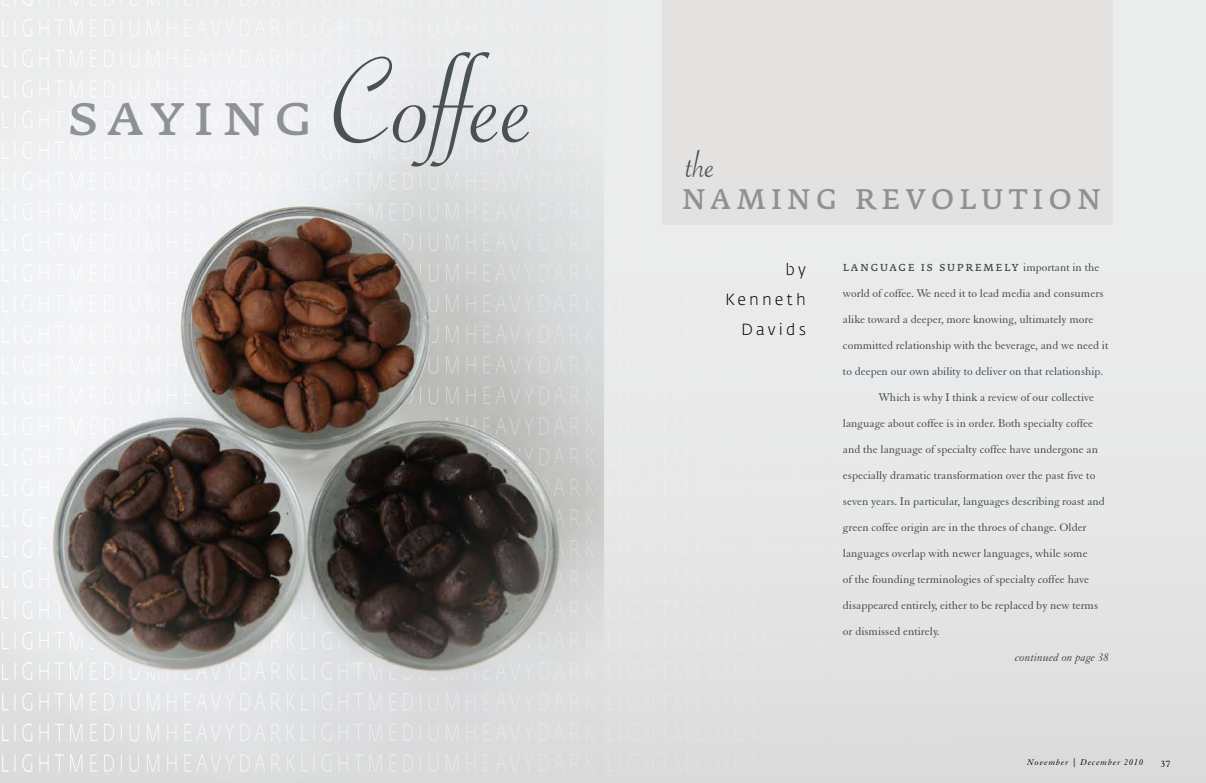
<style>
.page{position:relative;width:1206px;height:783px;background:#fff}
.page>*{position:absolute;margin:0;border:0;box-sizing:border-box;transform-origin:0 0}
.t1{font:130px "Savoye Let Plain";color:#495154}
.t2{font:45px "Fedra Serif A";letter-spacing:.19em;color:#8d9295;scale:1.11 1}
.t3{font:40px "Savoye Let Plain";color:#495154}
.t4{font:28px "Fedra Serif A";letter-spacing:.2em;color:#8d9295}
.t5{font:300 16px/30px "Fedra Sans Std";letter-spacing:.2em;color:#000;text-align:right}
.t6{font:12px "Elegant Garamond BT";color:#40474b}
.t7{font:italic 12px "Elegant Garamond BT";color:#40474b}
.t8{font:10px "Fedra Serif A";letter-spacing:.2em;color:#40474b}
.t9{font:10px "Goudy SC";color:#000}
.t10{font:italic 9px "Elegant Garamond BT";letter-spacing:.1em;color:#000}
.s1{font-family:"Elegant Garamond BT";font-size:12px}
</style>
<div class="page">
<div style="left:603px;top:0;width:603px;height:783px;background:#e8e9e9"></div>
<img style="left:0;top:0;width:603px;height:783px">
<svg style="left:2px;top:754px;width:1204px;height:18px"></svg>
<svg style="left:2px;top:723px;width:1204px;height:18px"></svg>
<svg style="left:2px;top:693px;width:602px;height:18px;background:#e1e2e4"></svg>
<svg style="left:2px;top:662px;width:601px;height:18px;background:#dbdcdd"></svg>
<svg style="left:2px;top:632px;width:602px;height:17px;background:#a6a3a2"></svg>
<svg style="left:2px;top:601px;width:602px;height:18px;background:#7d7773"></svg>
<svg style="left:2px;top:570px;width:602px;height:18px;background:#625c58"></svg>
<svg style="left:2px;top:540px;width:602px;height:18px;background:#59524f"></svg>
<svg style="left:2px;top:509px;width:602px;height:18px;background:#585350"></svg>
<svg style="left:2px;top:478px;width:602px;height:18px;background:#69635f"></svg>
<svg style="left:2px;top:448px;width:602px;height:18px;background:#827e7b"></svg>
<svg style="left:2px;top:417px;width:602px;height:18px"></svg>
<svg style="left:2px;top:387px;width:602px;height:17px"></svg>
<svg style="left:2px;top:356px;width:602px;height:18px"></svg>
<svg style="left:2px;top:325px;width:602px;height:18px"></svg>
<svg style="left:2px;top:295px;width:602px;height:17px"></svg>
<svg style="left:2px;top:264px;width:602px;height:18px"></svg>
<svg style="left:2px;top:233px;width:601px;height:18px"></svg>
<svg style="left:2px;top:203px;width:601px;height:18px"></svg>
<svg style="left:2px;top:172px;width:601px;height:18px"></svg>
<svg style="left:2px;top:141px;width:601px;height:18px"></svg>
<svg style="left:2px;top:111px;width:601px;height:18px"></svg>
<div style="left:2px;top:80px;width:601px;height:18px;background:#edeef1"></div>
<div style="left:2px;top:50px;width:601px;height:17px;background:#edeeef"></div>
<div style="left:2px;top:19px;width:601px;height:18px;background:#ecedee"></div>
<svg style="left:2px;top:0;width:601px;height:6px"></svg>
<div style="left:663px;top:0;width:450px;height:225px;background:#e4e2e1"></div>
<h2 class="t2" style="left:68px;top:93px;width:221px">SAYIN G</h2>
<h1 class="t1" style="left:332px;top:15px;width:205px">Coffee</h1>
<h3 class="t3" style="left:686px;top:138px;width:31px">the</h3>
<h3 class="t4" style="left:682px;top:183px;width:417px">NAMIN G REVOLUTION</h3>
<h3 class="t5" style="left:725px;top:255px;width:82px">by<br>Kenneth<br>Davids</h3>
<p class="t8" style="left:843px;top:262px;width:258px">LAN GUAGE IS SUPR EMELY <span class="s1">important in the</span></p>
<p class="t6" style="left:843px;top:286px;width:262px">world of coffee. We need it to lead media and consumers</p>
<p class="t6" style="left:843px;top:312px;width:252px">alike toward a deeper, more knowing, ultimately more</p>
<p class="t6" style="left:843px;top:338px;width:267px">committed relationship with the beverage, and we need it</p>
<p class="t6" style="left:843px;top:364px;width:262px">to deepen our own ability to deliver on that relationship.</p>
<p class="t6" style="left:879px;top:390px;width:217px">Which is why I think a review of our collective</p>
<p class="t6" style="left:843px;top:416px;width:252px">language about coffee is in order. Both specialty coffee</p>
<p class="t6" style="left:843px;top:442px;width:257px">and the language of specialty coffee have undergone an</p>
<p class="t6" style="left:843px;top:468px;width:254px">especially dramatic transformation over the past five to</p>
<p class="t6" style="left:843px;top:494px;width:263px">seven years. In particular, languages describing roast and</p>
<p class="t6" style="left:843px;top:520px;width:245px">green coffee origin are in the throes of change. Older</p>
<p class="t6" style="left:843px;top:546px;width:246px">languages overlap with newer languages, while some</p>
<p class="t6" style="left:843px;top:572px;width:248px">of the founding terminologies of specialty coffee have</p>
<p class="t6" style="left:843px;top:598px;width:257px">disappeared entirely, either to be replaced by new terms</p>
<p class="t6" style="left:843px;top:624px;width:98px">or dismissed entirely.</p>
<p class="t7" style="left:1015px;top:650px;width:95px">continued on page 38</p>
<p class="t10" style="left:1028px;top:757px;width:117px">November | December 2010</p>
<p class="t9" style="left:1160px;top:755px;width:11px">37</p>
</div>
